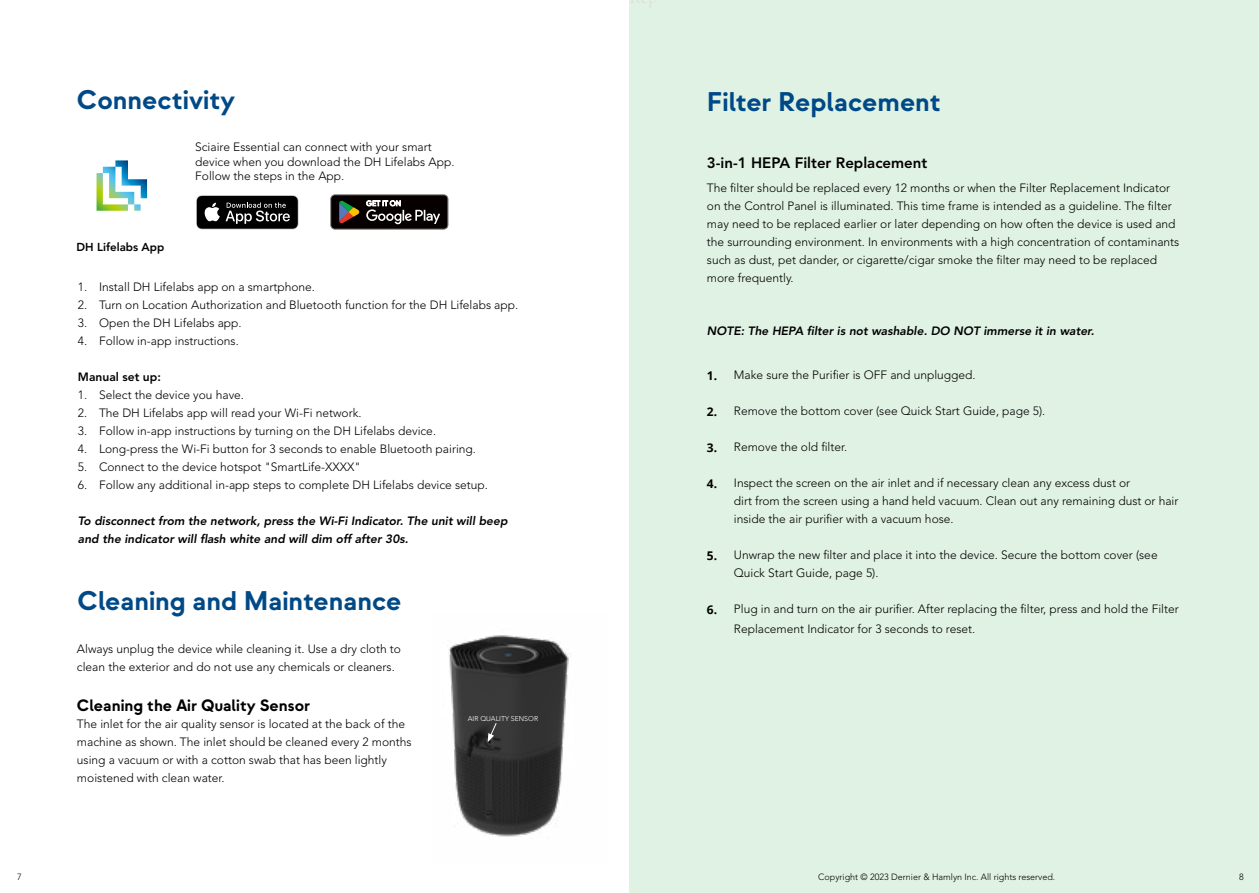
<style>
.page{position:relative;width:1259px;height:893px;background:#fff}
.page>*{position:absolute;margin:0;border:0;box-sizing:border-box;transform-origin:0 0}
.t1{font:700 27px "Strawford";color:#004987}
.t2{font:700 16.5px "Strawford";color:#000}
.t3{font:800 15px "Avenir LT Std";color:#000}
.t4{font:300 12px/18px "Avenir LT Std";color:#000}
.t5{font:italic 800 12px/18px "Avenir LT Std";color:#000}
.t6{font:800 12px "Avenir LT Std";color:#000}
.t7{font:800 11.4px "Avenir LT Std";color:#000}
.t8{font:300 9px "Avenir LT Std";color:#000}
.t9{font:7.35px "Product Sans";letter-spacing:.02em;color:#fff}
.t10{font:300 6.9px "Avenir LT Std";color:#fff}
.s1{font-family:"Open Sans";font-weight:700}
</style>
<div class="page">
<svg style="left:97px;top:160px;width:50px;height:51px"></svg>
<img style="left:449px;top:635px;width:122px;height:202px">
<svg style="left:330px;top:195px;width:118px;height:34px;background:#27221e"></svg>
<svg style="left:196px;top:195px;width:102px;height:34px;background:#313131"></svg>
<svg style="left:488px;top:722px;width:9px;height:20px"></svg>
<div style="left:629px;top:0;width:630px;height:893px;background:#e0f2e3"></div>
<h1 class="t1" style="left:77px;top:83px;width:160px">Connectivity</h1>
<p class="t4" style="left:195px;top:140px;width:261px;line-height:14.4px">Sciaire Essential can connect with your smart device when you download the DH Lifelabs App.<br>Follow the steps in the App.</p>
<p class="t7" style="left:77px;top:240px;width:89px">DH Lifelabs App</p>
<p class="t9" style="left:366px;top:199px;width:36px">GET IT ON</p>
<p class="t4" style="left:78px;top:278px;width:238px">1. Install DH Lifelabs app on a smartphone.</p>
<p class="t4" style="left:78px;top:296px;width:442px">2. Turn on Location Authorization and Bluetooth function for the DH Lifelabs app.</p>
<p class="t4" style="left:78px;top:314px;width:165px">3. Open the DH Lifelabs app.</p>
<p class="t4" style="left:78px;top:332px;width:162px">4. Follow in-app instructions.</p>
<p class="t6" style="left:78px;top:370px;width:84px">Manual set up:</p>
<p class="t4" style="left:78px;top:386px;width:167px">1. Select the device you have.</p>
<p class="t4" style="left:78px;top:404px;width:285px">2. The DH Lifelabs app will read your Wi-Fi network.</p>
<p class="t4" style="left:78px;top:422px;width:360px">3. Follow in-app instructions by turning on the DH Lifelabs device.</p>
<p class="t4" style="left:78px;top:440px;width:399px">4. Long-press the Wi-Fi button for 3 seconds to enable Bluetooth pairing.</p>
<p class="t4" style="left:78px;top:458px;width:284px">5. Connect to the device hotspot "SmartLife-XXXX"</p>
<p class="t4" style="left:78px;top:476px;width:411px">6. Follow any additional in-app steps to complete DH Lifelabs device setup.</p>
<p class="t5" style="left:78px;top:512px;width:431px">To disconnect from the network, press the Wi-Fi Indicator. The unit will beep and the indicator will flash white and will dim off after 30s.</p>
<h1 class="t1" style="left:78px;top:585px;width:325px">Cleaning and Maintenance</h1>
<p class="t4" style="left:77px;top:640px;width:325px">Always unplug the device while cleaning it. Use a dry cloth to clean the exterior and do not use any chemicals or cleaners.</p>
<h2 class="t2" style="left:77px;top:695px;width:235px">Cleaning the Air Quality Sensor</h2>
<p class="t4" style="left:77px;top:715px;width:336px">The inlet for the air quality sensor is located at the back of the machine as shown. The inlet should be cleaned every 2 months using a vacuum or with a cotton swab that has been lightly moistened with clean water.</p>
<p class="t10" style="left:468px;top:714px;width:72px">AIR QUALITY SENSOR</p>
<h1 class="t1" style="left:707px;top:85px;width:235px">Filter Replacement</h1>
<p class="t3" style="left:707px;top:154px;width:222px">3-in-1 HEPA Filter Replacement</p>
<p class="t4" style="left:707px;top:179px;width:474px">The filter should be replaced every 12 months or when the Filter Replacement Indicator on the Control Panel is illuminated. This time frame is intended as a guideline. The filter may need to be replaced earlier or later depending on how often the device is used and the surrounding environment. In environments with a high concentration of contaminants such as dust, pet dander, or cigarette/cigar smoke the filter may need to be replaced more frequently.</p>
<p class="t5" style="left:707px;top:322px;width:389px">NOTE: The HEPA filter is not washable. DO NOT immerse it in water.</p>
<p class="t4" style="left:707px;top:366px;width:270px"><span class="s1">1.</span> Make sure the Purifier is OFF and unplugged.</p>
<p class="t4" style="left:707px;top:402px;width:340px"><span class="s1">2.</span> Remove the bottom cover (see Quick Start Guide, page 5).</p>
<p class="t4" style="left:707px;top:438px;width:142px"><span class="s1">3.</span> Remove the old filter.</p>
<p class="t4" style="left:734px;top:474px;width:446px;text-indent:-27px"><span class="s1">4.</span> Inspect the screen on the air inlet and if necessary clean any excess dust or<br>dirt from the screen using a hand held vacuum. Clean out any remaining dust or hair inside the air purifier with a vacuum hose.</p>
<p class="t4" style="left:734px;top:546px;width:425px;text-indent:-27px"><span class="s1">5.</span> Unwrap the new filter and place it into the device. Secure the bottom cover (see<br>Quick Start Guide, page 5).</p>
<p class="t4" style="left:734px;top:599px;width:446px;line-height:19.5px;text-indent:-27px"><span class="s1">6.</span> Plug in and turn on the air purifier. After replacing the filter, press and hold the Filter<br>Replacement Indicator for 3 seconds to reset.</p>
<p class="t8" style="left:818px;top:871px;width:238px">Copyright © 2023 Dernier &amp; Hamlyn Inc. All rights reserved.</p>
<p class="t8" style="left:17px;top:871px;width:6px">7</p>
<p class="t8" style="left:1239px;top:871px;width:6px">8</p>
</div>
